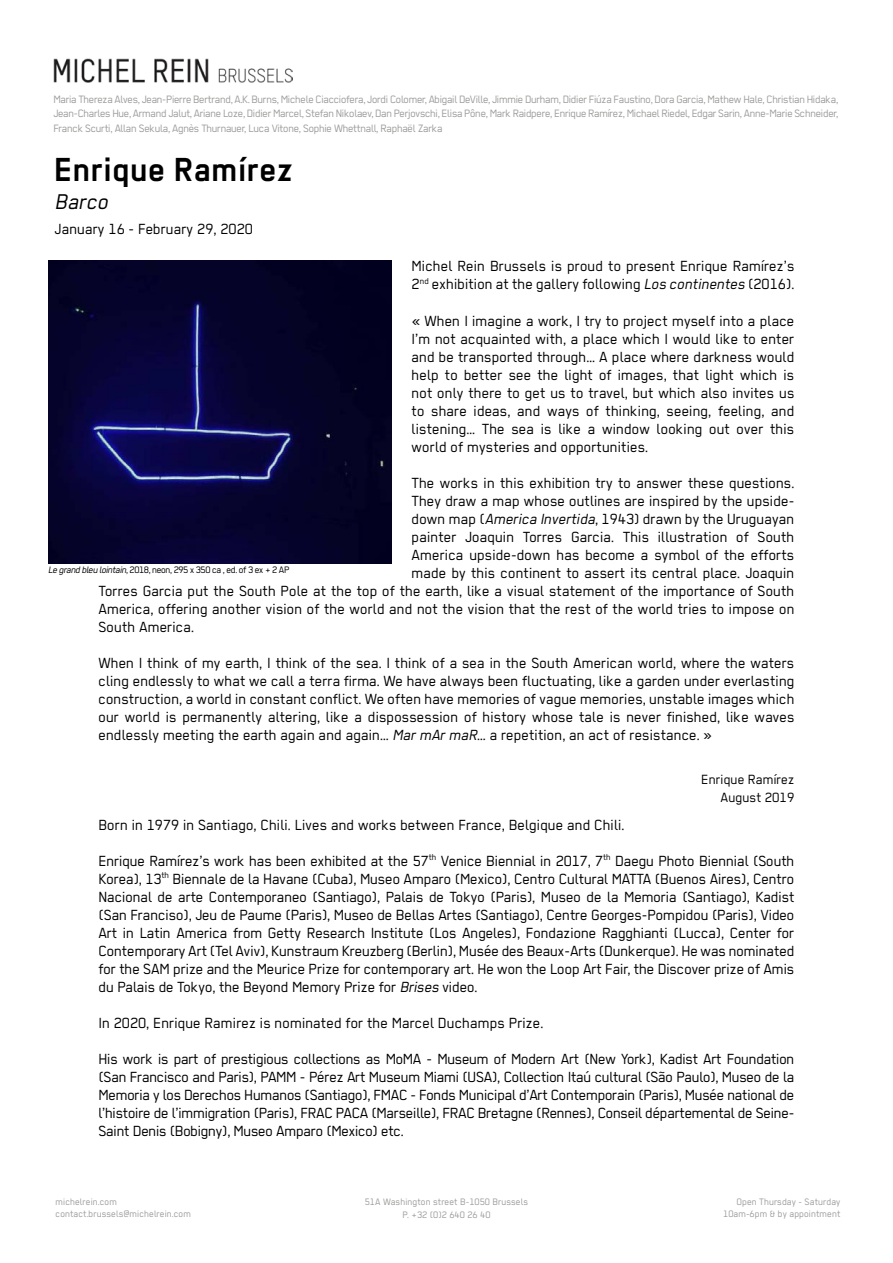
<style>
.page{position:relative;width:893px;height:1263px;background:#fff}
.page>*{position:absolute;margin:0;border:0;box-sizing:border-box;transform-origin:0 0}
.t1{font:700 37.5px "Regular";color:#000}
.t2{font:italic 24px "Regular";color:#000}
.t3{font:16.5px/18px "Regular";color:#000;text-align:justify}
.t4{font:16.5px/36px "Regular";letter-spacing:-.02em;color:#000}
.t5{font:15px/18px "Regular";color:#000;text-align:right}
.t6{font:12px/14.4px "Regular";letter-spacing:-.03em;color:#9d9d9c;text-align:justify}
.t7{font:10.5px/12.6px "Regular";color:#9d9d9c;text-align:center}
.t8{font:10.5px "Regular";letter-spacing:-.04em;color:#000}
.s1{font-style:italic}
</style>
<div class="page">
<img style="left:48px;top:261px;width:344px;height:302px">
<img style="left:53px;top:59px;width:239px;height:24px">
<p class="t6" style="left:53px;top:92px;width:786px">Maria Thereza Alves, Jean-Pierre Bertrand, A.K. Burns, Michele Ciacciofera, Jordi Colomer, Abigail DeVille, Jimmie Durham, Didier Fiúza Faustino, Dora Garcia, Mathew Hale, Christian Hidaka, Jean-Charles Hue, Armand Jalut, Ariane Loze, Didier Marcel, Stefan Nikolaev, Dan Perjovschi, Elisa Pône, Mark Raidpere, Enrique Ramírez, Michael Riedel, Edgar Sarin, Anne-Marie Schneider, Franck Scurti, Allan Sekula, Agnès Thurnauer, Luca Vitone, Sophie Whettnall, Raphaël Zarka</p>
<h1 class="t1" style="left:55px;top:149px;width:241px">Enrique Ramírez</h1>
<h2 class="t2" style="left:55px;top:188px;width:59px">Barco</h2>
<p class="t3" style="left:55px;top:219px;width:200px">January 16 - February 29, 2020</p>
<p class="t3" style="left:412px;top:257px;width:384px">Michel Rein Brussels is proud to present Enrique Ramírez’s<br>2<sup>nd</sup> exhibition at the gallery following <span class="s1">Los continentes</span> (2016).</p>
<p class="t3" style="left:412px;top:311px;width:384px">« When I imagine a work, I try to project myself into a place I’m not acquainted with, a place which I would like to enter and be transported through… A place where darkness would help to better see the light of images, that light which is not only there to get us to travel, but which also invites us to share ideas, and ways of thinking, seeing, feeling, and listening… The sea is like a window looking out over this world of mysteries and opportunities.</p>
<p class="t3" style="left:412px;top:473px;width:384px">The works in this exhibition try to answer these questions.</p>
<p class="t3" style="left:412px;top:491px;width:384px">They draw a map whose outlines are inspired by the upside-</p>
<p class="t3" style="left:412px;top:509px;width:384px">down map (<span class="s1">America Invertida</span>, 1943) drawn by the Uruguayan</p>
<p class="t3" style="left:412px;top:527px;width:384px">painter Joaquin Torres Garcia. This illustration of South</p>
<p class="t3" style="left:412px;top:545px;width:384px">America upside-down has become a symbol of the efforts</p>
<p class="t3" style="left:412px;top:563px;width:384px">made by this continent to assert its central place. Joaquin</p>
<p class="t3" style="left:99px;top:581px;width:697px">Torres Garcia put the South Pole at the top of the earth, like a visual statement of the importance of South</p>
<p class="t3" style="left:99px;top:599px;width:698px">America, offering another vision of the world and not the vision that the rest of the world tries to impose on</p>
<p class="t3" style="left:99px;top:617px;width:97px">South America.</p>
<p class="t3" style="left:99px;top:653px;width:698px">When I think of my earth, I think of the sea. I think of a sea in the South American world, where the waters cling endlessly to what we call a terra firma. We have always been fluctuating, like a garden under everlasting construction, a world in constant conflict. We often have memories of vague memories, unstable images which our world is permanently altering, like a dispossession of history whose tale is never finished, like waves endlessly meeting the earth again and again… <span class="s1">MarmArmaR</span>… a repetition, an act of resistance. »</p>
<p class="t8" style="left:48px;top:564px;width:243px"><span class="s1">Legrand bleu lointain</span>, 2018, neon, 295 x 350 ca , ed. of 3 ex + 2 AP</p>
<p class="t5" style="left:701px;top:770px;width:95px">Enrique Ramírez<br>August 2019</p>
<p class="t3" style="left:98px;top:806px;width:697px;line-height:36px">Born in 1979 in Santiago, Chili. Lives and works between France, Belgique and Chili.<br>Enrique Ramírez’s work has been exhibited at the 57<sup>th</sup> Venice Biennial in 2017, 7<sup>th</sup> Daegu Photo Biennial (South</p>
<p class="t3" style="left:98px;top:869px;width:698px">Korea), 13<sup>th</sup> Biennale de la Havane (Cuba), Museo Amparo (Mexico), Centro Cultural MATTA (Buenos Aires), Centro Nacional de arte Contemporaneo (Santiago), Palais de Tokyo (Paris), Museo de la Memoria (Santiago), Kadist (San Franciso), Jeu de Paume (Paris), Museo de Bellas Artes (Santiago), Centre Georges-Pompidou (Paris), Video Art in Latin America from Getty Research Institute (Los Angeles), Fondazione Ragghianti (Lucca), Center for Contemporary Art (Tel Aviv), Kunstraum Kreuzberg (Berlin), Musée des Beaux-Arts (Dunkerque). He was nominated for the SAM prize and the Meurice Prize for contemporary art. He won the Loop Art Fair, the Discover prize of Amis du Palais de Tokyo, the Beyond Memory Prize for <span class="s1">Brises</span> video.</p>
<p class="t4" style="left:98px;top:1004px;width:697px">In 2020, Enrique Ramirez is nominated for the Marcel Duchamps Prize.<br>His work is part of prestigious collections as MoMA - Museum of Modern Art (New York), Kadist Art Foundation</p>
<p class="t3" style="left:98px;top:1067px;width:697px">(San Francisco and Paris), PAMM - Pérez Art Museum Miami (USA), Collection Itaú cultural (São Paulo), Museo de la Memoria y los Derechos Humanos (Santiago), FMAC - Fonds Municipal d’Art Contemporain (Paris), Musée national de l’histoire de l’immigration (Paris), FRAC PACA (Marseille), FRAC Bretagne (Rennes), Conseil départemental de Seine-Saint Denis (Bobigny), Museo Amparo (Mexico) etc.</p>
<p class="t7" style="left:56px;top:1195px;width:137px;text-align:left">michelrein.com contact.brussels@michelrein.com</p>
<p class="t7" style="left:723px;top:1195px;width:119px;text-align:right">Open Thursday - Saturday<br>10am-6pm &amp; by appointment</p>
<p class="t7" style="left:365px;top:1195px;width:165px">51A Washington street B-1050 Brussels<br>P. +32 (0)2 640 26 40</p>
</div>
